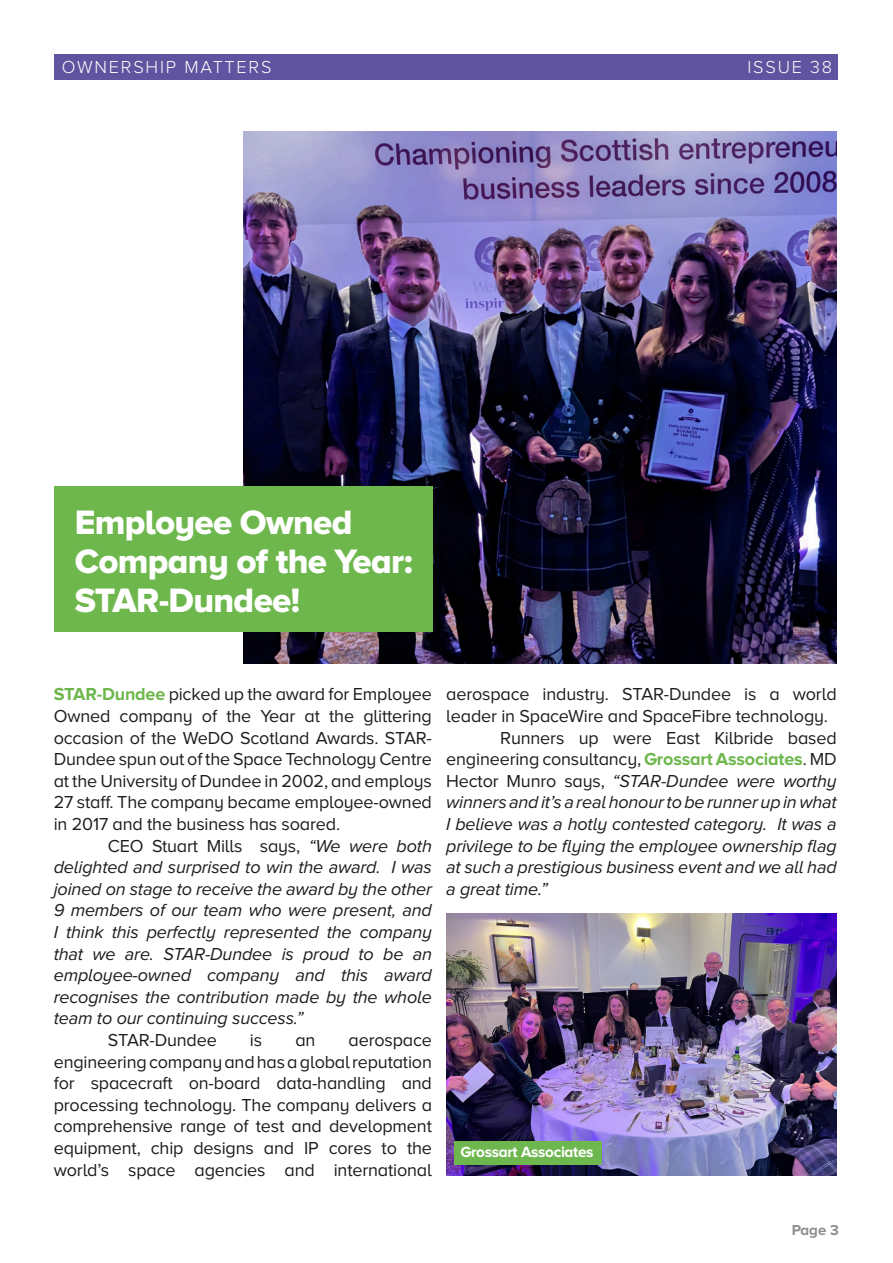
<style>
.page{position:relative;width:893px;height:1263px;background:#fff}
.page>*{position:absolute;margin:0;border:0;box-sizing:border-box;transform-origin:0 0}
.t1{font:35.1px/39px "Proxima Nova A Extrabld";letter-spacing:-.02em;color:#fff}
.t2{font:italic 18px/21.6px "Proxima Nova A";letter-spacing:-.01em;color:#1d1d1b;text-align:justify}
.t3{font:18px/21.6px "Proxima Nova A";letter-spacing:-.01em;color:#1d1d1b;text-align:justify}
.t4{font:300 18px "Proxima Nova A";letter-spacing:.1em;color:#fff}
.t5{font:700 15.3px "Proxima Nova A";letter-spacing:-.02em;color:#fff}
.t6{font:700 15px "Proxima Nova A";color:#1d1d1b}
.s1{font-weight:700;color:#6eb74d}
.s2{font-style:normal}
.s3{font-weight:700;font-style:normal;color:#6eb74d}
</style>
<div class="page">
<div style="left:54px;top:54px;width:783px;height:26px;background:#60539f"></div>
<img style="left:243px;top:132px;width:594px;height:531px">
<div style="left:54px;top:486px;width:378px;height:146px;background:#6eb74d"></div>
<img style="left:446px;top:913px;width:391px;height:262px">
<div style="left:454px;top:1141px;width:147px;height:23px;background:#6eb74f"></div>
<p class="t4" style="left:62px;top:57px;width:211px">OWNERSHIP MATTERS</p>
<p class="t4" style="left:747px;top:57px;width:86px">ISSUE 38</p>
<p class="t1" style="left:75px;top:502px;width:339px">Employee Owned<br>Company of the Year:<br>STAR-Dundee!</p>
<p class="t3" style="left:54px;top:683px;width:380px"><span class="s1">STAR-Dundee</span> picked up the award for Employee Owned company of the Year at the glittering occasion of the WeDO Scotland Awards. STAR-Dundee spun out of the Space Technology Centre at the University of Dundee in 2002, and employs 27 staff. The company became employee-owned in 2017 and the business has soared.</p>
<p class="t2" style="left:54px;top:834px;width:380px;text-indent:54px"><span class="s2">CEO Stuart Mills says,</span> “We were both delighted and surprised to win the award. I was joined on stage to receive the award by the other 9 members of our team who were present, and I think this perfectly represented the company that we are. STAR-Dundee is proud to be an employee-owned company and this award recognises the contribution made by the whole team to our continuing success.”</p>
<p class="t3" style="left:108px;top:1029px;width:111px">STAR-Dundee</p>
<p class="t3" style="left:250px;top:1029px;width:14px">is</p>
<p class="t3" style="left:295px;top:1029px;width:22px">an</p>
<p class="t3" style="left:54px;top:1029px;width:380px;text-indent:295px">aerospace engineering company and has a global reputation for spacecraft on-board data-handling and processing technology. The company delivers a comprehensive range of test and development equipment, chip designs and IP cores to the world’s space agencies and international</p>
<p class="t3" style="left:446px;top:683px;width:392px">aerospace industry. STAR-Dundee is a world leader in SpaceWire and SpaceFibre technology.</p>
<p class="t2" style="left:446px;top:726px;width:392px;text-indent:54px"><span class="s2">Runners up were East Kilbride based engineering consultancy,</span> <span class="s3">Grossart Associates</span><span class="s2">. MD Hector Munro says,</span> “STAR-Dundee were worthy winners and it’s a real honour to be runner up in what I believe was a hotly contested category. It was a privilege to be flying the employee ownership flag at such a prestigious business event and we all had a great time.”</p>
<p class="t5" style="left:460px;top:1143px;width:135px">Grossart Associates</p>
<p class="t6" style="left:791px;top:1222px;width:49px">Page 3</p>
</div>
